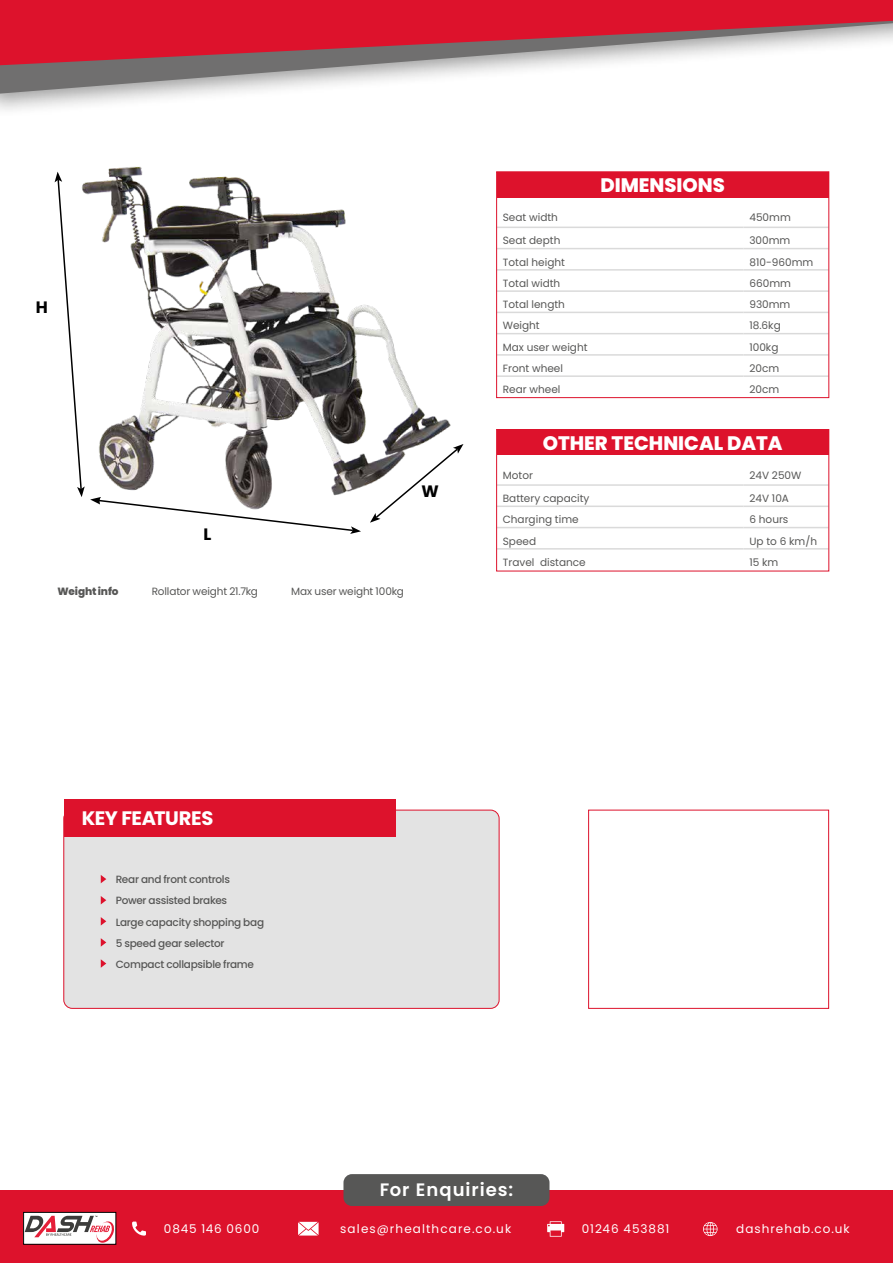
<style>
.page{position:relative;width:893px;height:1263px;background:#fff}
.page>*{position:absolute;margin:0;border:0;box-sizing:border-box;transform-origin:0 0}
.t1{font:800 19.5px "Poppins";color:#fff}
.t2{font:700 19.5px "Poppins";letter-spacing:-.02em;color:#fff}
.t3{font:600 18px "Poppins";letter-spacing:.055em;color:#fff}
.t4{font:700 16.5px "Poppins";color:#000}
.t5{font:12px "Poppins";letter-spacing:.085em;color:#fff}
.t6{font:10.5px "Poppins";color:#575756}
.t7{font:500 10.5px/21.1px "Poppins";letter-spacing:-.025em;color:#575756}
.t8{font:800 10.5px "Poppins";letter-spacing:-.01em;color:#575756}
</style>
<div class="page">
<img style="left:108px;top:166px;width:356px;height:321px">
<div style="left:0;top:0;width:893px;height:119px;background:#000;opacity:.4"></div>
<svg style="left:0;top:65px;width:893px;height:29px"></svg>
<svg style="left:0;top:0;width:893px;height:65px;background:#cd4758"></svg>
<div style="left:0;top:1191px;width:893px;height:72px;background:#dd122c"></div>
<div style="left:343px;top:1174px;width:206px;height:32px;background:#575756;border-radius:9px"></div>
<div style="left:24px;top:1212px;width:92px;height:32px;background:linear-gradient(to right,#fff,#fff)"></div>
<div style="left:23px;top:1212px;width:93px;height:33px;border:1px solid #000"></div>
<svg style="left:25px;top:1216px;width:89px;height:27px;background:#d3babd"></svg>
<svg style="left:132px;top:1221px;width:14px;height:15px"></svg>
<svg style="left:298px;top:1222px;width:21px;height:13px"></svg>
<svg style="left:547px;top:1221px;width:17px;height:15px"></svg>
<svg style="left:703px;top:1222px;width:14px;height:14px"></svg>
<div style="left:64px;top:810px;width:435px;height:198px;background:#e3e3e3;border-radius:9px"></div>
<div style="left:63px;top:810px;width:436px;height:199px;border:1px solid #dd122c;border-radius:9px"></div>
<svg style="left:588px;top:809px;width:241px;height:200px"></svg>
<div style="left:64px;top:799px;width:331px;height:38px;background:#dd122c"></div>
<svg style="left:101px;top:875px;width:5px;height:8px"></svg>
<svg style="left:101px;top:896px;width:5px;height:8px"></svg>
<svg style="left:101px;top:917px;width:5px;height:8px"></svg>
<svg style="left:101px;top:938px;width:5px;height:9px"></svg>
<svg style="left:101px;top:959px;width:5px;height:9px"></svg>
<svg style="left:55px;top:172px;width:306px;height:362px"></svg>
<svg style="left:370px;top:444px;width:93px;height:79px"></svg>
<div style="left:497px;top:430px;width:331px;height:25px;background:#dd122c"></div>
<hr style="left:497px;top:484px;width:246px;height:2px;background:#dadada">
<hr style="left:743px;top:484px;width:85px;height:2px;background:#dadada">
<hr style="left:497px;top:506px;width:246px;height:1px;background:#dadada">
<hr style="left:743px;top:506px;width:85px;height:1px;background:#dadada">
<hr style="left:497px;top:527px;width:246px;height:1px;background:#dadada">
<hr style="left:743px;top:527px;width:85px;height:1px;background:#dadada">
<hr style="left:497px;top:548px;width:246px;height:2px;background:#dadada">
<hr style="left:743px;top:548px;width:85px;height:2px;background:#dadada">
<div style="left:496px;top:429px;width:333px;height:142px;border:1px solid #dd122c"></div>
<div style="left:497px;top:172px;width:331px;height:26px;background:#dd122c"></div>
<hr style="left:497px;top:227px;width:246px;height:1px;background:#dadada">
<hr style="left:743px;top:227px;width:85px;height:1px;background:#dadada">
<hr style="left:497px;top:248px;width:246px;height:1px;background:#dadada">
<hr style="left:743px;top:248px;width:85px;height:1px;background:#dadada">
<hr style="left:497px;top:269px;width:246px;height:2px;background:#dadada">
<hr style="left:743px;top:269px;width:85px;height:2px;background:#dadada">
<hr style="left:497px;top:290px;width:246px;height:2px;background:#dadada">
<hr style="left:743px;top:290px;width:85px;height:2px;background:#dadada">
<hr style="left:497px;top:312px;width:246px;height:1px;background:#dadada">
<hr style="left:743px;top:312px;width:85px;height:1px;background:#dadada">
<hr style="left:497px;top:333px;width:246px;height:1px;background:#dadada">
<hr style="left:743px;top:333px;width:85px;height:1px;background:#dadada">
<hr style="left:497px;top:354px;width:246px;height:2px;background:#dadada">
<hr style="left:743px;top:354px;width:85px;height:2px;background:#dadada">
<hr style="left:497px;top:375px;width:246px;height:2px;background:#dadada">
<hr style="left:743px;top:375px;width:85px;height:2px;background:#dadada">
<div style="left:496px;top:172px;width:333px;height:226px;border:1px solid #dd122c"></div>
<h3 class="t4" style="left:36px;top:298px;width:14px">H</h3>
<h3 class="t4" style="left:204px;top:525px;width:9px">L</h3>
<h3 class="t4" style="left:421px;top:482px;width:19px">W</h3>
<p class="t8" style="left:58px;top:586px;width:62px">Weight info</p>
<p class="t6" style="left:152px;top:586px;width:108px">Rollator weight 21.7kg</p>
<p class="t6" style="left:291px;top:586px;width:114px">Max user weight 100kg</p>
<h1 class="t1" style="left:600px;top:174px;width:126px">DIMENSIONS</h1>
<p class="t6" style="left:503px;top:212px;width:57px">Seat width</p>
<p class="t6" style="left:749px;top:212px;width:43px">450mm</p>
<p class="t6" style="left:503px;top:235px;width:59px">Seat depth</p>
<p class="t6" style="left:749px;top:235px;width:43px">300mm</p>
<p class="t6" style="left:503px;top:256px;width:64px">Total height</p>
<p class="t6" style="left:749px;top:256px;width:65px">810-960mm</p>
<p class="t6" style="left:503px;top:277px;width:59px">Total width</p>
<p class="t6" style="left:749px;top:277px;width:43px">660mm</p>
<p class="t6" style="left:503px;top:298px;width:64px">Total length</p>
<p class="t6" style="left:749px;top:298px;width:43px">930mm</p>
<p class="t6" style="left:503px;top:320px;width:38px">Weight</p>
<p class="t6" style="left:749px;top:320px;width:33px">18.6kg</p>
<p class="t6" style="left:503px;top:341px;width:86px">Max user weight</p>
<p class="t6" style="left:749px;top:341px;width:31px">100kg</p>
<p class="t6" style="left:503px;top:362px;width:62px">Front wheel</p>
<p class="t6" style="left:749px;top:362px;width:31px">20cm</p>
<p class="t6" style="left:503px;top:383px;width:59px">Rear wheel</p>
<p class="t6" style="left:749px;top:383px;width:31px">20cm</p>
<h1 class="t1" style="left:543px;top:432px;width:241px">OTHER TECHNICAL DATA</h1>
<p class="t6" style="left:503px;top:469px;width:32px">Motor</p>
<p class="t6" style="left:749px;top:469px;width:54px">24V 250W</p>
<p class="t6" style="left:503px;top:492px;width:88px">Battery capacity</p>
<p class="t6" style="left:749px;top:492px;width:41px">24V 10A</p>
<p class="t6" style="left:503px;top:513px;width:77px">Charging time</p>
<p class="t6" style="left:749px;top:513px;width:41px">6 hours</p>
<p class="t6" style="left:503px;top:535px;width:35px">Speed</p>
<p class="t6" style="left:749px;top:535px;width:69px">Up to 6 km/h</p>
<p class="t6" style="left:503px;top:556px;width:84px">Travel distance</p>
<p class="t6" style="left:749px;top:556px;width:30px">15 km</p>
<h1 class="t2" style="left:82px;top:807px;width:133px">KEY FEATURES</h1>
<p class="t7" style="left:116px;top:869px;width:150px">Rear and front controls<br>Power assisted brakes<br>Large capacity shopping bag<br>5 speed gear selector<br>Compact collapsible frame</p>
<h2 class="t3" style="left:380px;top:1179px;width:135px">For Enquiries:</h2>
<p class="t5" style="left:164px;top:1222px;width:97px">0845 146 0600</p>
<p class="t5" style="left:340px;top:1222px;width:172px">sales@rhealthcare.co.uk</p>
<p class="t5" style="left:582px;top:1222px;width:89px">01246 453881</p>
<p class="t5" style="left:736px;top:1222px;width:115px">dashrehab.co.uk</p>
</div>
